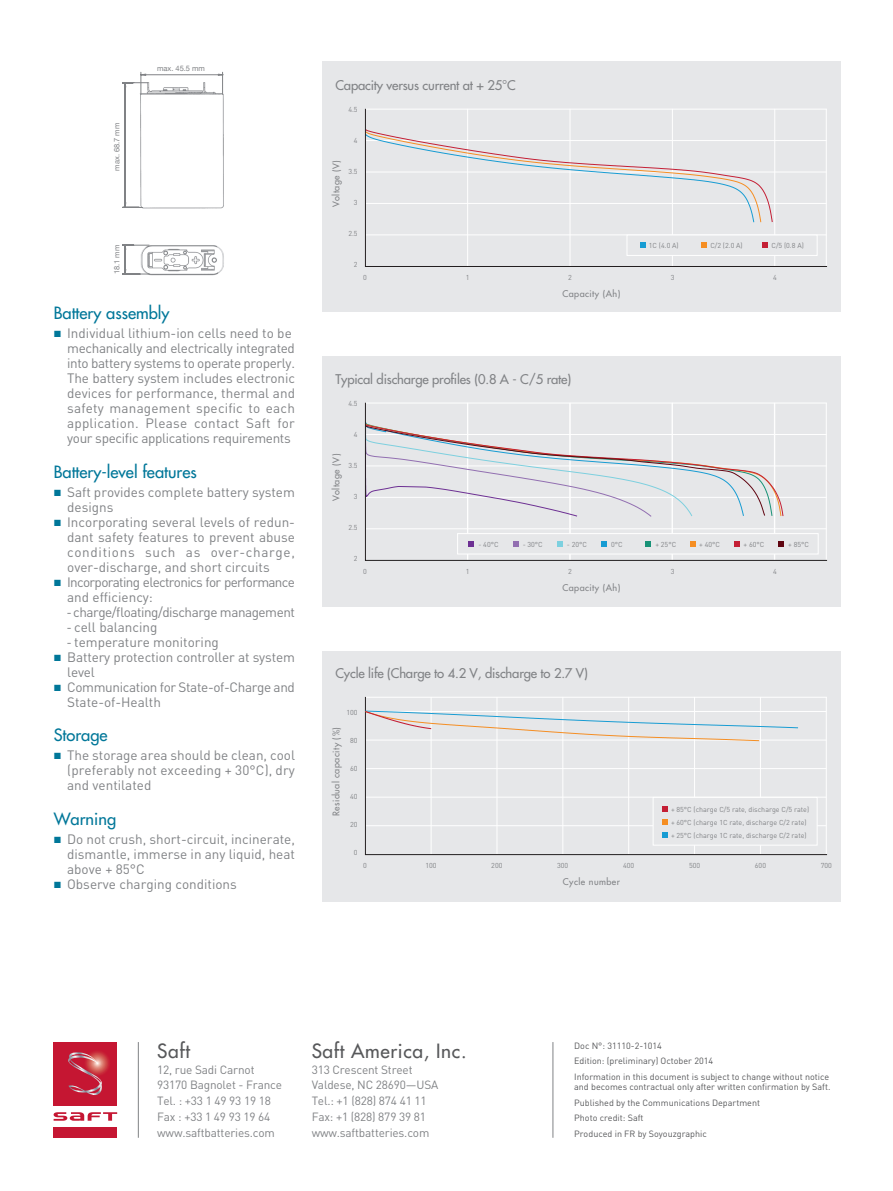
<style>
.page{position:relative;width:893px;height:1191px;background:#fff}
.page>*{position:absolute;margin:0;border:0;box-sizing:border-box;transform-origin:0 0}
.t1{font:500 19.2px "Futura Std";letter-spacing:.035em;color:#57585a}
.t2{font:500 16.5px "Futura Std";color:#079}
.t3{font:13.5px/15px "DINOT";color:#808285}
.t4{font:13.5px "DINOT";letter-spacing:-.035em;color:#808285}
.t5{font:500 13.05px "Futura Std";letter-spacing:-.015em;color:#808285}
.t6{font:11.85px/15.8px "DINOT";letter-spacing:-.015em;color:#808285}
.t7{font:9px/15.5px "DINOT";color:#57585a}
.t8{font:500 9px "Futura Std";letter-spacing:.05em;color:#808285}
.t9{font:9px "Zapf Dingbats ITC";color:#079}
.t10{font:7.5px "Helvetica Neue";color:#808285}
.t11{font:7.2px "DINOT";color:#808285}
.s1{font-family:"Myriad Pro"}
</style>
<div class="page">
<div style="left:323px;top:61px;width:518px;height:251px;background:#e6e7e9"></div>
<div style="left:323px;top:356px;width:518px;height:251px;background:#e6e7e9"></div>
<div style="left:323px;top:650px;width:518px;height:251px;background:#e6e7e9"></div>
<svg style="left:365px;top:108px;width:463px;height:159px"></svg>
<svg style="left:365px;top:402px;width:463px;height:159px"></svg>
<svg style="left:365px;top:696px;width:463px;height:159px"></svg>
<div style="left:627px;top:235px;width:190px;height:21px;background:#e6e7e9;border:1px solid #fff"></div>
<svg style="left:640px;top:243px;width:6px;height:5px"></svg>
<svg style="left:762px;top:243px;width:5px;height:5px"></svg>
<svg style="left:701px;top:243px;width:6px;height:5px"></svg>
<div style="left:457px;top:533px;width:361px;height:21px;background:#e6e7e9;border:1px solid #fff"></div>
<svg style="left:602px;top:541px;width:5px;height:5px"></svg>
<svg style="left:557px;top:541px;width:5px;height:5px"></svg>
<svg style="left:646px;top:541px;width:5px;height:5px"></svg>
<svg style="left:469px;top:541px;width:5px;height:5px"></svg>
<svg style="left:513px;top:541px;width:5px;height:5px"></svg>
<svg style="left:734px;top:541px;width:5px;height:5px"></svg>
<svg style="left:690px;top:541px;width:5px;height:5px"></svg>
<svg style="left:778px;top:541px;width:5px;height:5px"></svg>
<div style="left:653px;top:797px;width:164px;height:48px;background:#e6e7e9;border:1px solid #fff"></div>
<svg style="left:663px;top:832px;width:5px;height:5px"></svg>
<svg style="left:663px;top:819px;width:5px;height:5px"></svg>
<svg style="left:663px;top:806px;width:5px;height:5px"></svg>
<svg style="left:364px;top:710px;width:435px;height:31px"></svg>
<hr style="left:138px;top:1042px;width:1px;height:95px;background:#808285">
<hr style="left:553px;top:1042px;width:1px;height:95px;background:#808285">
<div style="left:54px;top:1127px;width:63px;height:11px;background:#c51632"></div>
<svg style="left:54px;top:1112px;width:63px;height:8px"></svg>
<div style="left:54px;top:1042px;width:63px;height:63px;background:#c51632"></div>
<svg style="left:95px;top:1051px;width:14px;height:23px"></svg>
<svg style="left:68px;top:1052px;width:34px;height:43px"></svg>
<img style="left:140px;top:82px;width:84px;height:194px">
<hr style="left:125px;top:83px;width:1px;height:124px;background:#808285">
<svg style="left:123px;top:202px;width:20px;height:8px"></svg>
<hr style="left:141px;top:74px;width:81px;height:1px;background:#808285">
<svg style="left:218px;top:72px;width:5px;height:22px"></svg>
<svg style="left:123px;top:72px;width:25px;height:22px"></svg>
<svg style="left:123px;top:244px;width:26px;height:32px"></svg>
<p class="t10" style="left:111px;top:171px;width:49px;rotate:-90deg">max. 68.7 mm</p>
<p class="t10" style="left:111px;top:274px;width:31px;rotate:-90deg">18.1 mm</p>
<p class="t10" style="left:157px;top:62px;width:49px">max. 45.5 mm</p>
<p class="t2" style="left:54px;top:303px;width:117px">Battery assembly</p>
<p class="t3" style="left:67px;top:325px;width:229px">Individual lithium-ion cells need to be mechanically and electrically integrated into battery systems to operate properly.<br>The battery system includes electronic devices for performance, thermal and safety management specific to each application. Please contact Saft for your specific applications requirements</p>
<p class="t2" style="left:54px;top:461px;width:145px">Battery-level features</p>
<p class="t3" style="left:67px;top:483px;width:229px">Saft provides complete battery system designs<br>Incorporating several levels of redun&shy;dant safety features to prevent abuse conditions such as over-charge, over-discharge, and short circuits<br>Incorporating electronics for performance and efficiency:</p>
<p class="t4" style="left:67px;top:602px;width:229px"><span class="s1">-</span> charge/floating/discharge management</p>
<p class="t3" style="left:67px;top:618px;width:92px"><span class="s1">-</span> cell balancing</p>
<p class="t3" style="left:67px;top:633px;width:229px"><span class="s1">-</span> temperature monitoring<br>Battery protection controller at system level<br>Communication for State-of-Charge and<br>State-of-Health</p>
<p class="t2" style="left:54px;top:725px;width:55px">Storage</p>
<p class="t3" style="left:67px;top:747px;width:229px;text-align:justify">The storage area should be clean, cool (preferably not exceeding + 30°C), dry and ventilated</p>
<p class="t2" style="left:54px;top:808px;width:64px">Warning</p>
<p class="t3" style="left:67px;top:831px;width:229px">Do not crush, short-circuit, incinerate, dismantle, immerse in any liquid, heat above + 85°C<br>Observe charging conditions</p>
<p class="t9" style="left:54px;top:330px;width:8px">■</p>
<p class="t9" style="left:54px;top:488px;width:8px">■</p>
<p class="t9" style="left:54px;top:518px;width:8px">■</p>
<p class="t9" style="left:54px;top:578px;width:8px">■</p>
<p class="t9" style="left:54px;top:653px;width:8px">■</p>
<p class="t9" style="left:54px;top:683px;width:8px">■</p>
<p class="t9" style="left:54px;top:751px;width:8px">■</p>
<p class="t9" style="left:54px;top:835px;width:8px">■</p>
<p class="t9" style="left:54px;top:880px;width:8px">■</p>
<p class="t5" style="left:335px;top:77px;width:182px">Capacity versus current at + 25°C</p>
<p class="t11" style="left:348px;top:104px;width:11px">4.5</p>
<p class="t11" style="left:354px;top:135px;width:5px">4</p>
<p class="t8" style="left:331px;top:207px;width:49px;rotate:-90deg">Voltage (V)</p>
<p class="t11" style="left:348px;top:166px;width:11px">3.5</p>
<p class="t11" style="left:354px;top:197px;width:5px">3</p>
<p class="t11" style="left:348px;top:229px;width:11px">2.5</p>
<p class="t11" style="left:354px;top:260px;width:5px">2</p>
<p class="t11" style="left:649px;top:240px;width:31px">1C (4.0 A)</p>
<p class="t11" style="left:710px;top:240px;width:34px">C/2 (2.0 A)</p>
<p class="t11" style="left:771px;top:240px;width:34px">C/5 (0.8 A)</p>
<p class="t11" style="left:363px;top:273px;width:5px">0</p>
<p class="t11" style="left:466px;top:273px;width:5px">1</p>
<p class="t11" style="left:568px;top:273px;width:5px">2</p>
<p class="t11" style="left:671px;top:273px;width:5px">3</p>
<p class="t11" style="left:773px;top:273px;width:5px">4</p>
<p class="t8" style="left:562px;top:288px;width:60px">Capacity (Ah)</p>
<p class="t5" style="left:335px;top:371px;width:237px">Typical discharge profiles (0.8 A - C/5 rate)</p>
<p class="t11" style="left:348px;top:398px;width:11px">4.5</p>
<p class="t11" style="left:354px;top:429px;width:5px">4</p>
<p class="t8" style="left:331px;top:501px;width:49px;rotate:-90deg">Voltage (V)</p>
<p class="t11" style="left:348px;top:460px;width:11px">3.5</p>
<p class="t11" style="left:354px;top:491px;width:5px">3</p>
<p class="t11" style="left:348px;top:522px;width:11px">2.5</p>
<p class="t11" style="left:354px;top:553px;width:5px">2</p>
<p class="t11" style="left:478px;top:539px;width:22px">- 40°C</p>
<p class="t11" style="left:523px;top:539px;width:22px">- 30°C</p>
<p class="t11" style="left:567px;top:539px;width:22px">- 20°C</p>
<p class="t11" style="left:611px;top:539px;width:13px">0°C</p>
<p class="t11" style="left:655px;top:539px;width:22px">+ 25°C</p>
<p class="t11" style="left:699px;top:539px;width:22px">+ 40°C</p>
<p class="t11" style="left:743px;top:539px;width:22px">+ 60°C</p>
<p class="t11" style="left:788px;top:539px;width:22px">+ 85°C</p>
<p class="t11" style="left:363px;top:566px;width:5px">0</p>
<p class="t11" style="left:466px;top:566px;width:5px">1</p>
<p class="t11" style="left:568px;top:566px;width:5px">2</p>
<p class="t11" style="left:671px;top:566px;width:5px">3</p>
<p class="t11" style="left:773px;top:566px;width:5px">4</p>
<p class="t8" style="left:562px;top:581px;width:60px">Capacity (Ah)</p>
<p class="t5" style="left:335px;top:665px;width:254px">Cycle life (Charge to 4.2 V, discharge to 2.7 V)</p>
<p class="t11" style="left:347px;top:707px;width:13px">100</p>
<p class="t11" style="left:350px;top:735px;width:9px">80</p>
<p class="t8" style="left:331px;top:816px;width:91px;rotate:-90deg">Residual capacity (%)</p>
<p class="t11" style="left:350px;top:763px;width:9px">60</p>
<p class="t11" style="left:350px;top:791px;width:9px">40</p>
<p class="t11" style="left:350px;top:819px;width:9px">20</p>
<p class="t11" style="left:354px;top:847px;width:5px">0</p>
<p class="t11" style="left:671px;top:804px;width:140px">+ 85°C (charge C/5 rate, discharge C/5 rate)</p>
<p class="t11" style="left:671px;top:817px;width:137px">+ 60°C (charge 1C rate, discharge C/2 rate)</p>
<p class="t11" style="left:671px;top:830px;width:137px">+ 25°C (charge 1C rate, discharge C/2 rate)</p>
<p class="t11" style="left:363px;top:861px;width:5px">0</p>
<p class="t11" style="left:425px;top:861px;width:13px">100</p>
<p class="t11" style="left:491px;top:861px;width:13px">200</p>
<p class="t11" style="left:557px;top:861px;width:13px">300</p>
<p class="t11" style="left:623px;top:861px;width:13px">400</p>
<p class="t11" style="left:689px;top:861px;width:13px">500</p>
<p class="t11" style="left:755px;top:861px;width:13px">600</p>
<p class="t11" style="left:821px;top:861px;width:13px">700</p>
<p class="t8" style="left:563px;top:876px;width:58px">Cycle number</p>
<h1 class="t1" style="left:157px;top:1038px;width:34px">Saft</h1>
<p class="t6" style="left:157px;top:1061px;width:126px">12, rue Sadi Carnot<br>93170 Bagnolet - France<br>Tel. : +33 1 49 93 19 18<br>Fax : +33 1 49 93 19 64 www.saftbatteries.com</p>
<h1 class="t1" style="left:312px;top:1038px;width:156px">Saft America, Inc.</h1>
<p class="t6" style="left:312px;top:1061px;width:128px">313 Crescent Street<br>Valdese, NC 28690—USA<br>Tel.: +1 (828) 874 41 11<br>Fax: +1 (828) 879 39 81 www.saftbatteries.com</p>
<p class="t7" style="left:574px;top:1037px;width:257px">Doc N°: 31110-2-1014<br>Edition: (preliminary) October 2014<br>Information in this document is subject to change without notice</p>
<p class="t7" style="left:574px;top:1079px;width:258px">and becomes contractual only after written confirmation by Saft.<br>Published by the Communications Department<br>Photo credit: Saft<br>Produced in FR by Soyouzgraphic</p>
</div>
